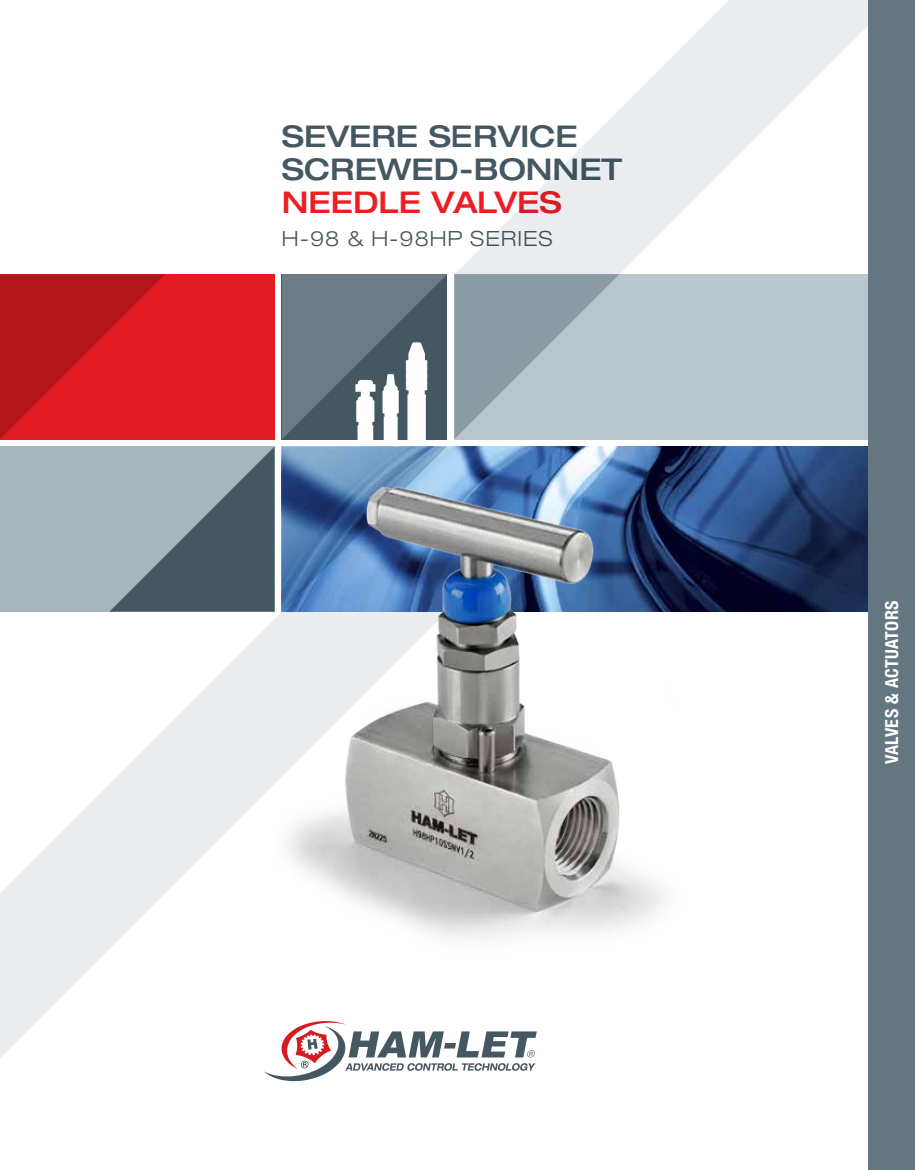
<style>
.page{position:relative;width:915px;height:1170px;background:#fff}
.page>*{position:absolute;margin:0;border:0;box-sizing:border-box;transform-origin:0 0}
.t1{font:500 expanded 30px/33px "Helvetica Neue";color:#455761}
.t2{font:500 expanded 30px "Helvetica Neue";color:#ed1d24}
.t3{font:300 expanded 21px "Helvetica Neue";letter-spacing:.05em;color:#455761}
.t4{font:700 condensed 18px "Helvetica Neue";letter-spacing:.02em;color:#fff}
</style>
<div class="page">
<div style="left:454px;top:274px;width:460px;height:165px;background:#bac6cd"></div>
<div style="left:0;top:274px;width:274px;height:165px;background:#e11b22"></div>
<svg style="left:264px;top:1031px;width:272px;height:50px"></svg>
<svg style="left:455px;top:0;width:412px;height:274px"></svg>
<svg style="left:0;top:611px;width:447px;height:447px"></svg>
<svg style="left:0;top:274px;width:165px;height:165px"></svg>
<svg style="left:454px;top:274px;width:165px;height:165px"></svg>
<img style="left:447px;top:446px;width:420px;height:165px">
<div style="left:0;top:446px;width:274px;height:165px;background:#a8b5bd"></div>
<svg style="left:110px;top:447px;width:164px;height:164px"></svg>
<svg style="left:282px;top:274px;width:165px;height:194px;background:#778894"></svg>
<img style="left:274px;top:468px;width:410px;height:498px">
<div style="left:867px;top:0;width:47px;height:1169px;background:#647680"></div>
<p class="t1" style="left:282px;top:119px;width:341px">SEVERE SERVICE<br>SCREWED-BONNET</p>
<p class="t2" style="left:282px;top:183px;width:281px">NEEDLE VALVES</p>
<p class="t3" style="left:282px;top:226px;width:272px">H-98 &amp; H-98HP SERIES</p>
<p class="t4" style="left:880px;top:764px;width:165px;rotate:-90deg">VALVES &amp; ACTUATORS</p>
</div>
